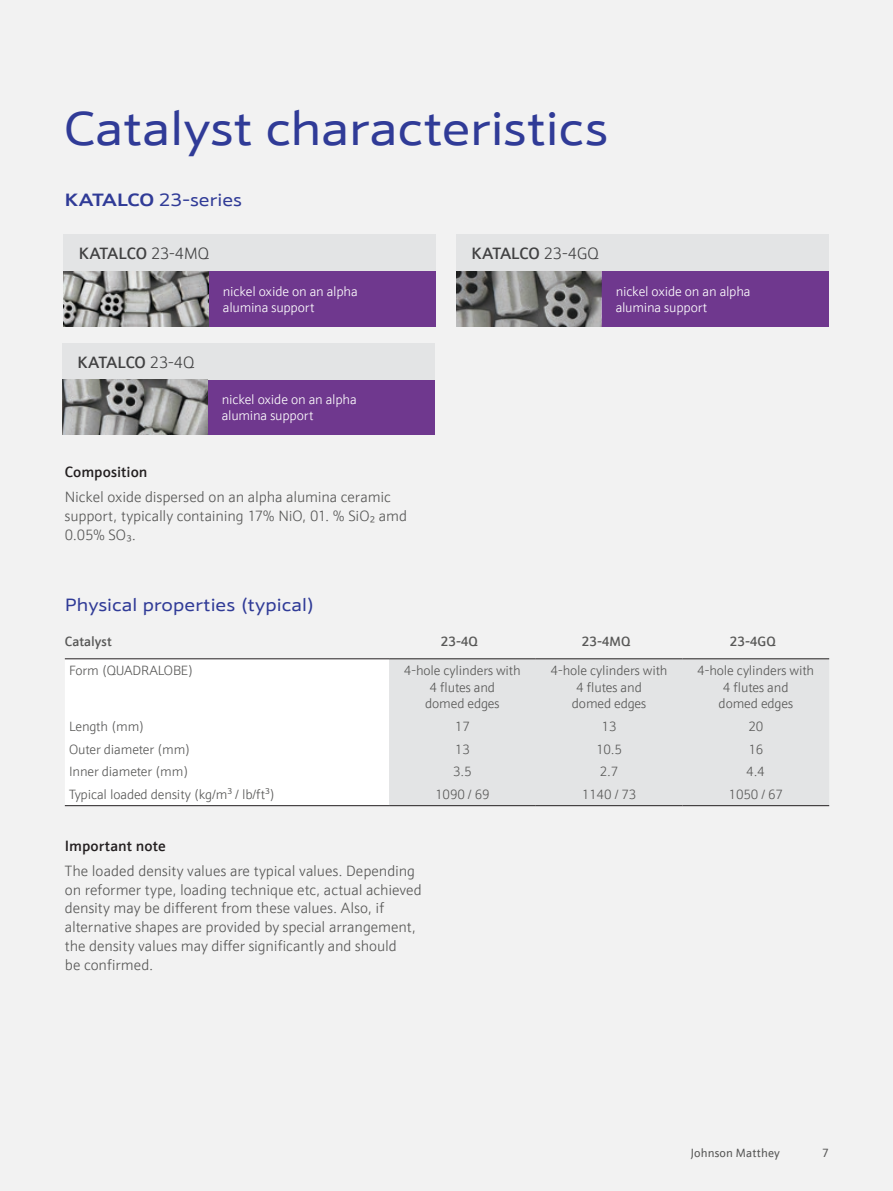
<style>
.page{position:relative;width:893px;height:1191px;background:#f2f2f2}
.page>*{position:absolute;margin:0;border:0;box-sizing:border-box;transform-origin:0 0}
.t1{font:48px "JM Sans Extended";letter-spacing:-.02em;color:#303b97}
.BODY_COPY{font:18px "JM Sans Extended";letter-spacing:-.01em;color:#303b97}
.BODY_COPY-2{font:500 16.5px "JM Sans";letter-spacing:-.01em;color:#414142}
.t2{font:300 15px/18.8px "JM Sans";letter-spacing:-.005em;color:#585857}
.t3{font:500 15px "JM Sans";color:#231f20}
.t4{font:300 13.5px/16.2px "JM Sans";letter-spacing:-.01em;color:#585857;text-align:center}
.BODY_COPY-3{font:300 13.5px/16.2px "JM Sans";letter-spacing:-.015em;color:#fff}
.t5{font:500 13.5px "JM Sans";color:#585857}
.t6{font:12px "JM Sans";letter-spacing:.01em;color:#585857}
.s1{font-weight:700}
.s2{font-weight:300}
</style>
<div class="page">
<div style="left:208px;top:271px;width:228px;height:55px;background:#6f388e"></div>
<div style="left:64px;top:235px;width:372px;height:36px;background:#e3e4e5"></div>
<img style="left:64px;top:271px;width:144px;height:55px">
<div style="left:207px;top:379px;width:228px;height:56px;background:#6f388e"></div>
<div style="left:63px;top:343px;width:372px;height:36px;background:#e3e4e5"></div>
<img style="left:63px;top:379px;width:144px;height:56px">
<div style="left:601px;top:271px;width:228px;height:55px;background:#6f388e"></div>
<div style="left:457px;top:235px;width:372px;height:36px;background:#e3e4e5"></div>
<img style="left:457px;top:271px;width:144px;height:55px">
<div style="left:65px;top:659px;width:324px;height:146px;background:#fff"></div>
<div style="left:389px;top:659px;width:440px;height:146px;background:#e3e4e5"></div>
<hr style="left:65px;top:658px;width:324px;height:1px;background:#231f20">
<hr style="left:389px;top:658px;width:147px;height:1px;background:#231f20">
<hr style="left:536px;top:658px;width:146px;height:1px;background:#231f20">
<hr style="left:682px;top:658px;width:147px;height:1px;background:#231f20">
<hr style="left:65px;top:805px;width:324px;height:1px;background:#231f20">
<hr style="left:389px;top:805px;width:147px;height:1px;background:#231f20">
<hr style="left:536px;top:805px;width:146px;height:1px;background:#231f20">
<hr style="left:682px;top:805px;width:147px;height:1px;background:#231f20">
<p class="t1" style="left:64px;top:100px;width:546px">Catalyst characteristics</p>
<p class="BODY_COPY" style="left:65px;top:190px;width:179px"><span class="s1">KATALCO</span> 23-series</p>
<p class="BODY_COPY-2" style="left:79px;top:243px;width:132px">KATALCO <span class="s2">23-4MQ</span></p>
<p class="BODY_COPY-3" style="left:223px;top:283px;width:136px">nickel oxide on an alpha alumina support</p>
<p class="BODY_COPY-2" style="left:78px;top:351px;width:118px">KATALCO <span class="s2">23-4Q</span></p>
<p class="BODY_COPY-3" style="left:222px;top:391px;width:136px">nickel oxide on an alpha alumina support</p>
<p class="t3" style="left:65px;top:462px;width:84px">Composition</p>
<p class="t2" style="left:65px;top:488px;width:344px">Nickel oxide dispersed on an alpha alumina ceramic support, typically containing 17% NiO, 01. % SiO₂ amd<br>0.05% SO₃.</p>
<p class="BODY_COPY" style="left:65px;top:594px;width:252px">Physical properties (typical)</p>
<p class="BODY_COPY-2" style="left:471px;top:243px;width:129px">KATALCO <span class="s2">23-4GQ</span></p>
<p class="BODY_COPY-3" style="left:616px;top:283px;width:136px">nickel oxide on an alpha alumina support</p>
<p class="t5" style="left:65px;top:633px;width:49px">Catalyst</p>
<p class="t5" style="left:441px;top:633px;width:38px">23-4Q</p>
<p class="t5" style="left:582px;top:633px;width:50px">23-4MQ</p>
<p class="t5" style="left:730px;top:633px;width:47px">23-4GQ</p>
<p class="t4" style="left:69px;top:662px;width:126px">Form (QUADRALOBE)</p>
<p class="t4" style="left:404px;top:662px;width:118px">4-hole cylinders with</p>
<p class="t4" style="left:425px;top:678px;width:76px">4 flutes and domed edges</p>
<p class="t4" style="left:551px;top:662px;width:118px">4-hole cylinders with</p>
<p class="t4" style="left:572px;top:678px;width:76px">4 flutes and domed edges</p>
<p class="t4" style="left:697px;top:662px;width:118px">4-hole cylinders with</p>
<p class="t4" style="left:719px;top:678px;width:76px">4 flutes and domed edges</p>
<p class="t4" style="left:69px;top:718px;width:77px">Length (mm)</p>
<p class="t4" style="left:455px;top:718px;width:16px">17</p>
<p class="t4" style="left:602px;top:718px;width:16px">13</p>
<p class="t4" style="left:748px;top:718px;width:16px">20</p>
<p class="t4" style="left:69px;top:740px;width:123px">Outer diameter (mm)</p>
<p class="t4" style="left:455px;top:740px;width:16px">13</p>
<p class="t4" style="left:596px;top:740px;width:28px">10.5</p>
<p class="t4" style="left:748px;top:740px;width:16px">16</p>
<p class="t4" style="left:69px;top:763px;width:121px">Inner diameter (mm)</p>
<p class="t4" style="left:453px;top:763px;width:20px">3.5</p>
<p class="t4" style="left:600px;top:763px;width:20px">2.7</p>
<p class="t4" style="left:746px;top:763px;width:20px">4.4</p>
<p class="t4" style="left:69px;top:786px;width:208px">Typical loaded density (kg/m³ / lb/ft³)</p>
<p class="t4" style="left:435px;top:786px;width:56px">1090 / 69</p>
<p class="t4" style="left:582px;top:786px;width:56px">1140 / 73</p>
<p class="t4" style="left:729px;top:786px;width:56px">1050 / 67</p>
<p class="t3" style="left:65px;top:836px;width:102px">Important note</p>
<p class="t2" style="left:65px;top:861px;width:359px">The loaded density values are typical values. Depending on reformer type, loading technique etc, actual achieved density may be different from these values. Also, if alternative shapes are provided by special arrangement, the density values may differ significantly and should<br>be confirmed.</p>
<p class="t6" style="left:691px;top:1145px;width:90px">Johnson Matthey</p>
<p class="t6" style="left:822px;top:1145px;width:8px">7</p>
</div>
